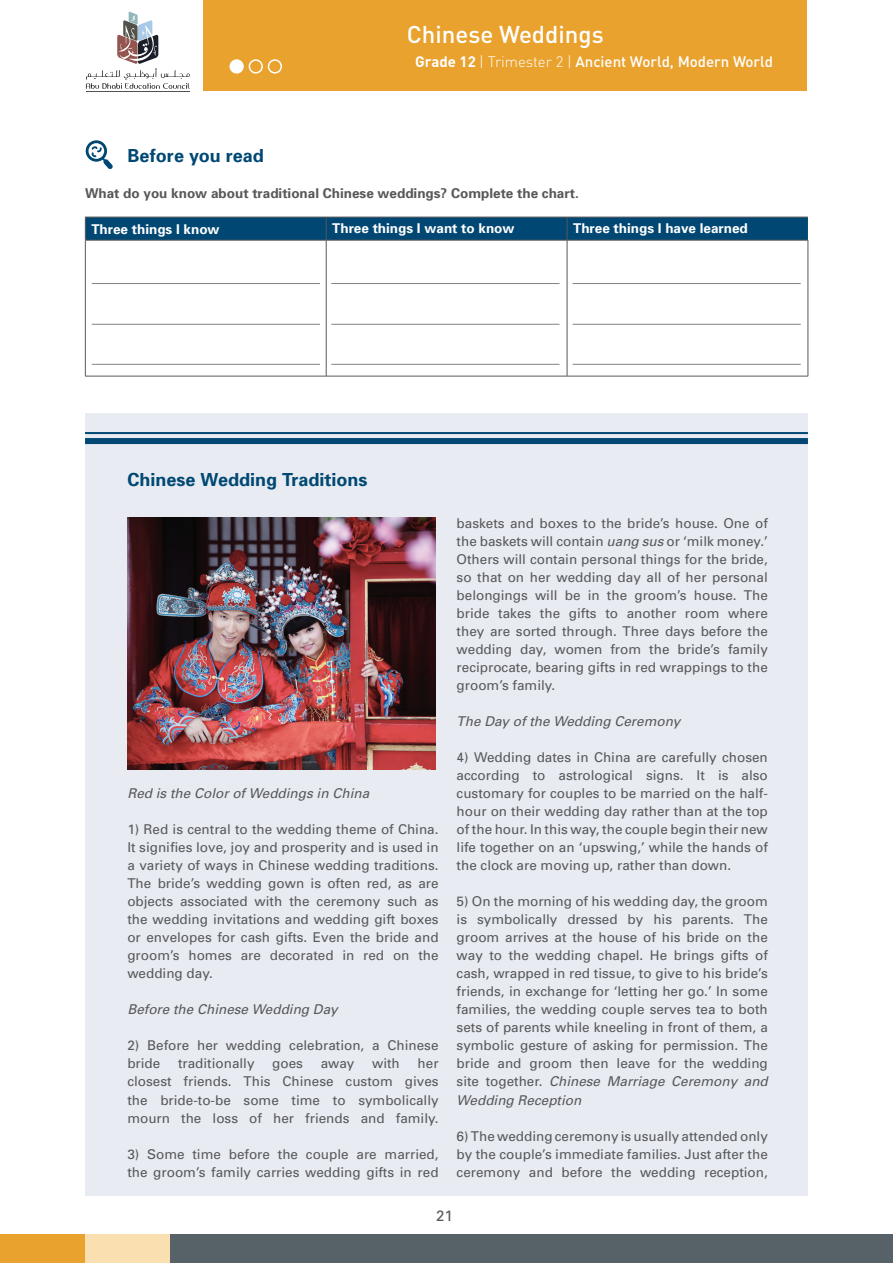
<style>
.page{position:relative;width:893px;height:1263px;background:#fff}
.page>*{position:absolute;margin:0;border:0;box-sizing:border-box;transform-origin:0 0}
.t1{font:500 24px "DIN";color:#fff}
.Task_Title{font:700 18px "Univers";color:#004873}
.t2{font:500 15px "DIN";color:#fff}
.t3{font:15px "Univers";color:#57585a}
.t4{font:13.5px/18px "Univers";color:#57585a;text-align:justify}
.t5{font:italic 13.5px "Univers";color:#57585a}
.Task_Instructions{font:700 13.5px "Univers";color:#57585a}
.t6{font:700 13.5px "Univers";color:#fff}
.s1{font-weight:700}
.s2{font-weight:300}
.s3{font-style:italic}
</style>
<div class="page">
<div style="left:203px;top:0;width:604px;height:90px;background:#eaa22e"></div>
<hr style="left:86px;top:91px;width:104px;height:1px;background:#53524a">
<svg style="left:86px;top:12px;width:104px;height:77px"></svg>
<div style="left:0;top:1235px;width:85px;height:28px;background:#eaa22e"></div>
<div style="left:85px;top:1235px;width:85px;height:28px;background:#fae0b1"></div>
<div style="left:170px;top:1235px;width:723px;height:28px;background:#566268"></div>
<svg style="left:85px;top:217px;width:723px;height:23px;background:#044872"></svg>
<hr style="left:85px;top:240px;width:241px;height:1px;background:#57585a">
<hr style="left:85px;top:240px;width:1px;height:136px;background:#57585a">
<hr style="left:326px;top:240px;width:241px;height:1px;background:#57585a">
<hr style="left:326px;top:240px;width:1px;height:136px;background:#57585a">
<hr style="left:567px;top:240px;width:241px;height:1px;background:#57585a">
<hr style="left:567px;top:240px;width:1px;height:136px;background:#57585a">
<hr style="left:808px;top:240px;width:1px;height:136px;background:#57585a">
<hr style="left:85px;top:376px;width:241px;height:1px;background:#57585a">
<hr style="left:326px;top:376px;width:241px;height:1px;background:#57585a">
<hr style="left:567px;top:376px;width:241px;height:1px;background:#57585a">
<svg style="left:86px;top:140px;width:27px;height:29px"></svg>
<div style="left:85px;top:413px;width:723px;height:783px;background:#e8ecf2"></div>
<hr style="left:85px;top:432px;width:723px;height:2px;background:#004873">
<div style="left:85px;top:438px;width:723px;height:6px;background:#004873"></div>
<div style="left:249px;top:59px;width:14px;height:15px;border:2px solid #fff;border-radius:50%"></div>
<div style="left:230px;top:60px;width:13px;height:13px;background:#fff;border-radius:50%"></div>
<div style="left:229px;top:59px;width:15px;height:15px;border:2px solid #fff;border-radius:50%"></div>
<div style="left:268px;top:59px;width:14px;height:15px;border:2px solid #fff;border-radius:50%"></div>
<img style="left:127px;top:517px;width:308px;height:252px">
<hr style="left:331px;top:283px;width:228px;height:1px;background:#808285">
<hr style="left:92px;top:283px;width:228px;height:1px;background:#808285">
<hr style="left:572px;top:283px;width:229px;height:1px;background:#808285">
<hr style="left:331px;top:324px;width:228px;height:1px;background:#808285">
<hr style="left:92px;top:324px;width:228px;height:1px;background:#808285">
<hr style="left:572px;top:324px;width:229px;height:1px;background:#808285">
<hr style="left:331px;top:364px;width:228px;height:1px;background:#808285">
<hr style="left:92px;top:364px;width:228px;height:1px;background:#808285">
<hr style="left:572px;top:364px;width:229px;height:1px;background:#808285">
<h1 class="t1" style="left:407px;top:18px;width:198px">Chinese Weddings</h1>
<p class="t2" style="left:415px;top:52px;width:360px"><span class="s1">Grade 12</span> <span class="s2">| Trimester 2 |</span> Ancient World, Modern World</p>
<p class="Task_Title" style="left:128px;top:144px;width:138px">Before you read</p>
<p class="Task_Instructions" style="left:85px;top:185px;width:495px">What do you know about traditional Chinese weddings? Complete the chart.</p>
<p class="t6" style="left:91px;top:221px;width:130px">Three things I know</p>
<p class="t6" style="left:332px;top:220px;width:184px">Three things I want to know</p>
<p class="t6" style="left:573px;top:220px;width:176px">Three things I have learned</p>
<p class="Task_Title" style="left:127px;top:468px;width:242px">Chinese Wedding Traditions</p>
<p class="t5" style="left:127px;top:785px;width:243px">Red is the Color of Weddings in China</p>
<p class="t4" style="left:127px;top:820px;width:313px">1) Red is central to the wedding theme of China.<br>It signifies love, joy and prosperity and is used in a variety of ways in Chinese wedding traditions.<br>The bride’s wedding gown is often red, as are objects associated with the ceremony such as the wedding invitations and wedding gift boxes or envelopes for cash gifts. Even the bride and groom’s homes are decorated in red on the wedding day.</p>
<p class="t5" style="left:127px;top:1001px;width:212px">Before the Chinese Wedding Day</p>
<p class="t4" style="left:127px;top:1036px;width:313px">2) Before her wedding celebration, a Chinese bride</p>
<p class="t4" style="left:127px;top:1054px;width:313px;text-indent:290px">her closest friends. This Chinese custom gives the bride-to-be some time to symbolically mourn the loss of her friends and family.</p>
<p class="t4" style="left:127px;top:1144px;width:313px">3) Some time before the couple are married, the groom’s family carries wedding gifts in red</p>
<p class="t4" style="left:178px;top:1054px;width:78px">traditionally</p>
<p class="t4" style="left:272px;top:1054px;width:32px">goes</p>
<p class="t4" style="left:321px;top:1054px;width:35px">away</p>
<p class="t4" style="left:372px;top:1054px;width:29px">with</p>
<p class="t4" style="left:457px;top:514px;width:313px">baskets and boxes to the bride’s house. One of the baskets will contain <span class="s3">uang sus</span> or ‘milk money.’ Others will contain personal things for the bride, so that on her wedding day all of her personal belongings will be in the groom’s house. The bride takes the gifts to another room where they are sorted through. Three days before the wedding day, women from the bride’s family reciprocate, bearing gifts in red wrappings to the groom’s family.</p>
<p class="t5" style="left:457px;top:713px;width:225px">The Day of the Wedding Ceremony</p>
<p class="t4" style="left:457px;top:748px;width:313px">4) Wedding dates in China are carefully chosen according to astrological signs. It is also customary for couples to be married on the half&shy;hour on their wedding day rather than at the top of the hour. In this way, the couple begin their new life together on an ‘upswing,’ while the hands of the clock are moving up, rather than down.</p>
<p class="t4" style="left:457px;top:892px;width:313px">5) On the morning of his wedding day, the groom is symbolically dressed by his parents. The groom arrives at the house of his bride on the way to the wedding chapel. He brings gifts of cash, wrapped in red tissue, to give to his bride’s friends, in exchange for ‘letting her go.’ In some families, the wedding couple serves tea to both sets of parents while kneeling in front of them, a symbolic gesture of asking for permission. The bride and groom then leave for the wedding site together. <span class="s3">Chinese Marriage Ceremony and Wedding Reception</span></p>
<p class="t4" style="left:457px;top:1126px;width:313px">6) The wedding ceremony is usually attended only by the couple’s immediate families. Just after the ceremony and before the wedding reception,</p>
<p class="t3" style="left:436px;top:1206px;width:18px">21</p>
</div>
